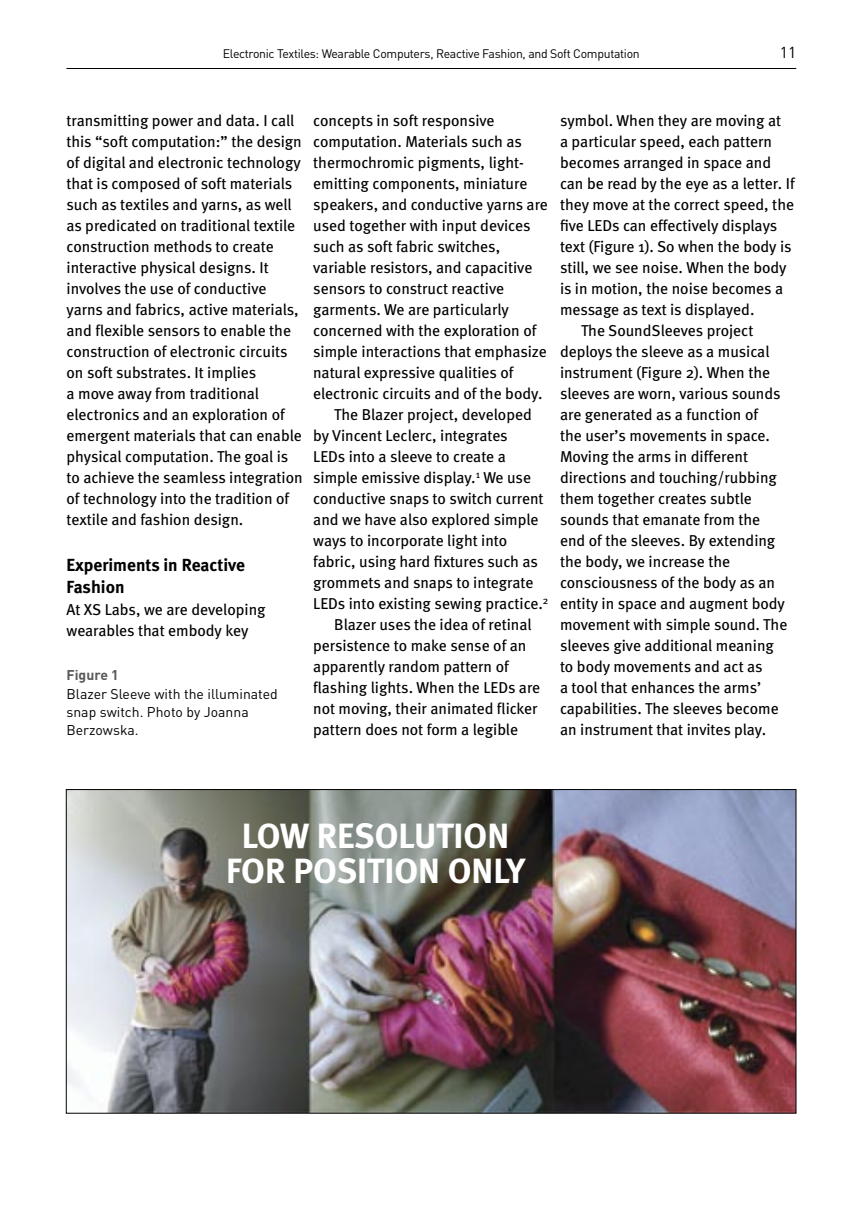
<style>
.page{position:relative;width:854px;height:1215px;background:#fff}
.page>*{position:absolute;margin:0;border:0;box-sizing:border-box;transform-origin:0 0}
.Body_1{font:700 35px "Meta";color:#fff}
.A_head{font:700 17.5px/22.8px "Meta";color:#000}
.Body_text{font:15.75px/21px "Meta";color:#000}
.Body_1-2{font:15.75px/21px "Meta";color:#000}
.t1{font:15.75px "DIN";color:#000}
.Fig_caption{font:14px/18.4px "DIN";color:#000}
.t2{font:12.25px "DIN";letter-spacing:-.025em;color:#000}
.s1{font-weight:700;color:#595959}
</style>
<div class="page">
<hr style="left:66px;top:68px;width:730px;height:1px;background:#000">
<img style="left:68px;top:791px;width:726px;height:320px">
<p class="t2" style="left:223px;top:46px;width:418px">Electronic Textiles: Wearable Computers, Reactive Fashion, and Soft Computation</p>
<p class="t1" style="left:780px;top:42px;width:18px">11</p>
<p class="Body_text" style="left:66px;top:110px;width:238px">transmitting power and data. I call this “soft computation:” the design of digital and electronic technology that is composed of soft materials such as textiles and yarns, as well as predicated on traditional textile construction methods to create interactive physical designs. It involves the use of conductive yarns and fabrics, active materials, and flexible sensors to enable the construction of electronic circuits on soft substrates. It implies<br>a move away from traditional electronics and an exploration of emergent materials that can enable physical computation. The goal is to achieve the seamless integration of technology into the tradition of textile and fashion design.</p>
<p class="A_head" style="left:66px;top:553px;width:180px">Experiments in Reactive<br>Fashion</p>
<p class="Body_1-2" style="left:66px;top:598px;width:201px">At XS Labs, we are developing wearables that embody key</p>
<p class="Fig_caption" style="left:66px;top:665px;width:213px"><span class="s1">Figure 1<br></span>Blazer Sleeve with the illuminated snap switch. Photo by Joanna<br>Berzowska.</p>
<p class="Body_1-2" style="left:313px;top:110px;width:236px">concepts in soft responsive computation. Materials such as thermochromic pigments, light&shy;emitting components, miniature speakers, and conductive yarns are used together with input devices such as soft fabric switches, variable resistors, and capacitive sensors to construct reactive garments. We are particularly concerned with the exploration of simple interactions that emphasize natural expressive qualities of electronic circuits and of the body.</p>
<p class="Body_text" style="left:313px;top:404px;width:237px;text-indent:21px">The Blazer project, developed by Vincent Leclerc, integrates<br>LEDs into a sleeve to create a simple emissive display.<sup>1</sup> We use conductive snaps to switch current and we have also explored simple ways to incorporate light into fabric, using hard fixtures such as grommets and snaps to integrate<br>LEDs into existing sewing practice.<sup>2</sup></p>
<p class="Body_text" style="left:313px;top:614px;width:229px;text-indent:21px">Blazer uses the idea of retinal persistence to make sense of an apparently random pattern of flashing lights. When the LEDs are not moving, their animated flicker pattern does not form a legible</p>
<p class="Body_text" style="left:560px;top:110px;width:236px">symbol. When they are moving at<br>a particular speed, each pattern becomes arranged in space and can be read by the eye as a letter. If they move at the correct speed, the five LEDs can effectively displays text (Figure 1). So when the body is still, we see noise. When the body is in motion, the noise becomes a message as text is displayed.</p>
<p class="Body_text" style="left:560px;top:320px;width:229px;text-indent:21px">The SoundSleeves project deploys the sleeve as a musical instrument (Figure 2). When the sleeves are worn, various sounds are generated as a function of<br>the user’s movements in space.<br>Moving the arms in different directions and touching/rubbing them together creates subtle sounds that emanate from the end of the sleeves. By extending the body, we increase the consciousness of the body as an entity in space and augment body movement with simple sound. The sleeves give additional meaning to body movements and act as<br>a tool that enhances the arms’ capabilities. The sleeves become an instrument that invites play.</p>
<p class="Body_1" style="left:242px;top:815px;width:269px">LOW RESOLUTION</p>
<p class="Body_1" style="left:226px;top:850px;width:301px">FOR POSITION ONLY</p>
</div>
